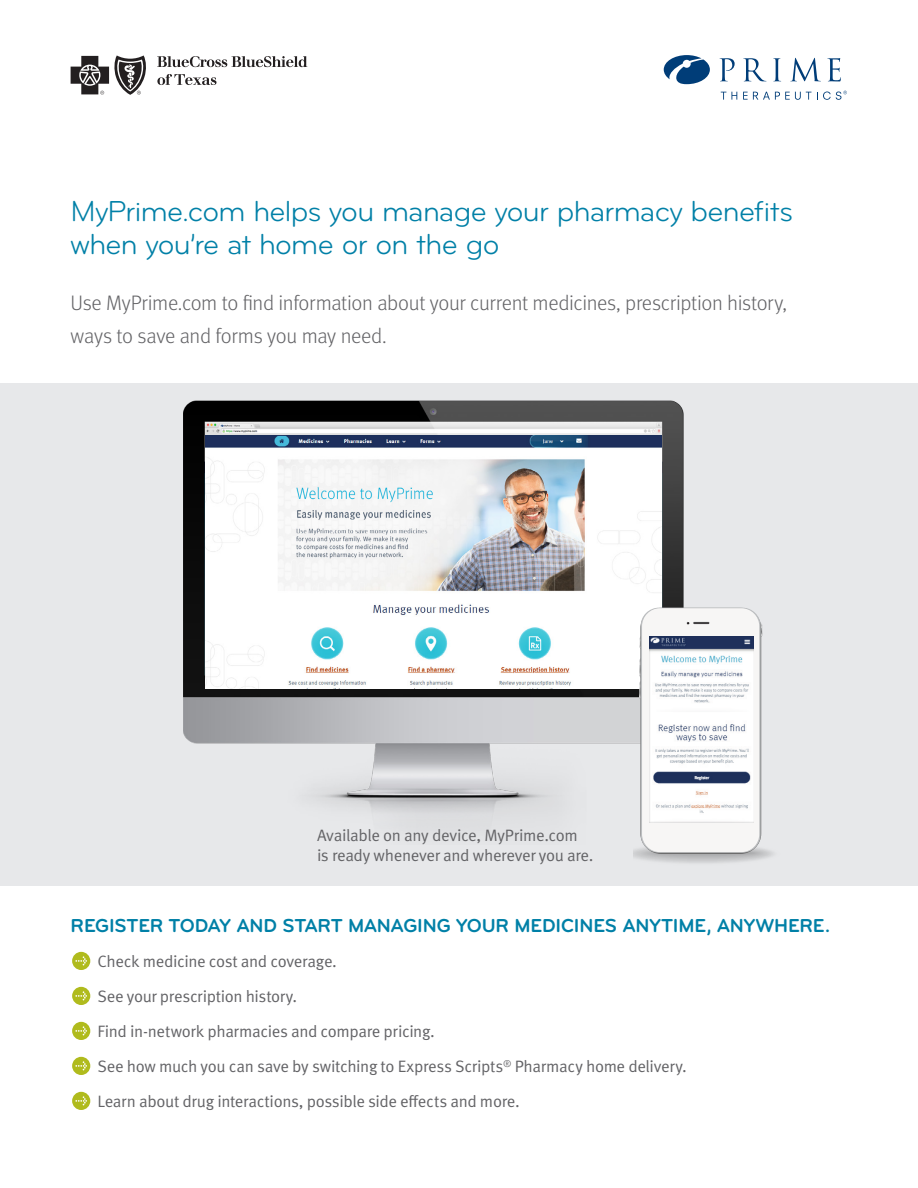
<style>
.page{position:relative;width:918px;height:1188px;background:#fff}
.page>*{position:absolute;margin:0;border:0;box-sizing:border-box;transform-origin:0 0}
.Headline{font:30px/33px "Bryant Pro";letter-spacing:-.025em;color:#0080a7}
.Intro_copy{font:300 21px/33px "Meta OT";letter-spacing:-.02em;color:#636366}
.WORD_TEMP_Body{font:700 19.5px "Bryant Pro";letter-spacing:-.01em;color:#0080a7}
.WORD_TEMP_Bullet_Bod{font:16.5px "Meta OT Norm";letter-spacing:-.025em;color:#636366}
.Intro_copy-2{font:16.5px/19.8px "Meta OT Norm";letter-spacing:-.025em;color:#636366}
</style>
<div class="page">
<div style="left:0;top:384px;width:918px;height:502px;background:#e6e7e9"></div>
<img style="left:183px;top:400px;width:553px;height:418px">
<img style="left:205px;top:435px;width:457px;height:253px">
<svg style="left:633px;top:842px;width:140px;height:21px"></svg>
<div style="left:634px;top:846px;width:135px;height:16px;background:#d0d1d3;border-radius:50%"></div>
<div style="left:637px;top:847px;width:130px;height:14px;background:#cbcbcd;border-radius:50%"></div>
<div style="left:638px;top:847px;width:128px;height:13px;background:#c6c7c9;border-radius:50%"></div>
<div style="left:642px;top:848px;width:122px;height:11px;background:#c2c3c5;border-radius:50%"></div>
<div style="left:644px;top:848px;width:118px;height:11px;background:#bfc0c1;border-radius:50%"></div>
<div style="left:648px;top:849px;width:111px;height:9px;background:#b9babc;border-radius:50%"></div>
<div style="left:650px;top:850px;width:108px;height:7px;background:#b6b7b8;border-radius:50%"></div>
<div style="left:653px;top:851px;width:102px;height:5px;background:#b2b3b5;border-radius:50%"></div>
<hr style="left:658px;top:852px;width:94px;height:3px;background:#bebebe;border-radius:50%">
<svg style="left:639px;top:658px;width:1px;height:42px"></svg>
<svg style="left:761px;top:624px;width:2px;height:13px"></svg>
<svg style="left:641px;top:608px;width:120px;height:245px"></svg>
<div style="left:642px;top:608px;width:117px;height:244px;background:#f7f6f5;border-radius:18px"></div>
<svg style="left:687px;top:622px;width:23px;height:3px"></svg>
<div style="left:649px;top:636px;width:105px;height:188px;background:#231f20;opacity:.25"></div>
<svg style="left:721px;top:92px;width:16px;height:8px"></svg>
<svg style="left:743px;top:92px;width:68px;height:8px"></svg>
<svg style="left:720px;top:58px;width:15px;height:23px"></svg>
<svg style="left:743px;top:58px;width:23px;height:23px"></svg>
<svg style="left:773px;top:58px;width:8px;height:23px"></svg>
<svg style="left:791px;top:58px;width:30px;height:23px"></svg>
<svg style="left:827px;top:58px;width:14px;height:23px"></svg>
<svg style="left:664px;top:55px;width:46px;height:29px"></svg>
<svg style="left:817px;top:91px;width:30px;height:9px"></svg>
<div style="left:72px;top:952px;width:18px;height:18px;background:#b0bb1d;border-radius:50%"></div>
<svg style="left:75px;top:956px;width:12px;height:9px"></svg>
<div style="left:72px;top:987px;width:18px;height:18px;background:#b0bb1d;border-radius:50%"></div>
<svg style="left:75px;top:991px;width:12px;height:9px"></svg>
<div style="left:72px;top:1022px;width:18px;height:18px;background:#b0bb1d;border-radius:50%"></div>
<svg style="left:75px;top:1026px;width:12px;height:9px"></svg>
<div style="left:72px;top:1057px;width:18px;height:18px;background:#b0bb1d;border-radius:50%"></div>
<svg style="left:75px;top:1061px;width:12px;height:9px"></svg>
<div style="left:72px;top:1092px;width:18px;height:18px;background:#b0bb1d;border-radius:50%"></div>
<svg style="left:75px;top:1096px;width:12px;height:9px"></svg>
<svg style="left:71px;top:55px;width:75px;height:40px"></svg>
<svg style="left:157px;top:56px;width:150px;height:11px"></svg>
<svg style="left:157px;top:74px;width:59px;height:11px"></svg>
<p class="Headline" style="left:71px;top:195px;width:724px">MyPrime.com helps you manage your pharmacy benefits when you’re at home or on the go</p>
<p class="Intro_copy" style="left:71px;top:287px;width:718px">Use MyPrime.com to find information about your current medicines, prescription history, ways to save and forms you may need.</p>
<p class="Intro_copy-2" style="left:317px;top:826px;width:278px">Available on any device, MyPrime.com is ready whenever and wherever you are.</p>
<p class="WORD_TEMP_Body" style="left:71px;top:913px;width:761px">REGISTER TODAY AND START MANAGING YOUR MEDICINES ANYTIME, ANYWHERE.</p>
<p class="WORD_TEMP_Bullet_Bod" style="left:97px;top:952px;width:241px">Check medicine cost and coverage.</p>
<p class="WORD_TEMP_Bullet_Bod" style="left:97px;top:987px;width:201px">See your prescription history.</p>
<p class="WORD_TEMP_Bullet_Bod" style="left:97px;top:1022px;width:339px">Find in-network pharmacies and compare pricing.</p>
<p class="WORD_TEMP_Bullet_Bod" style="left:97px;top:1057px;width:591px">See how much you can save by switching to Express Scripts<sup>®</sup> Pharmacy home delivery.</p>
<p class="WORD_TEMP_Bullet_Bod" style="left:97px;top:1092px;width:424px">Learn about drug interactions, possible side effects and more.</p>
</div>
